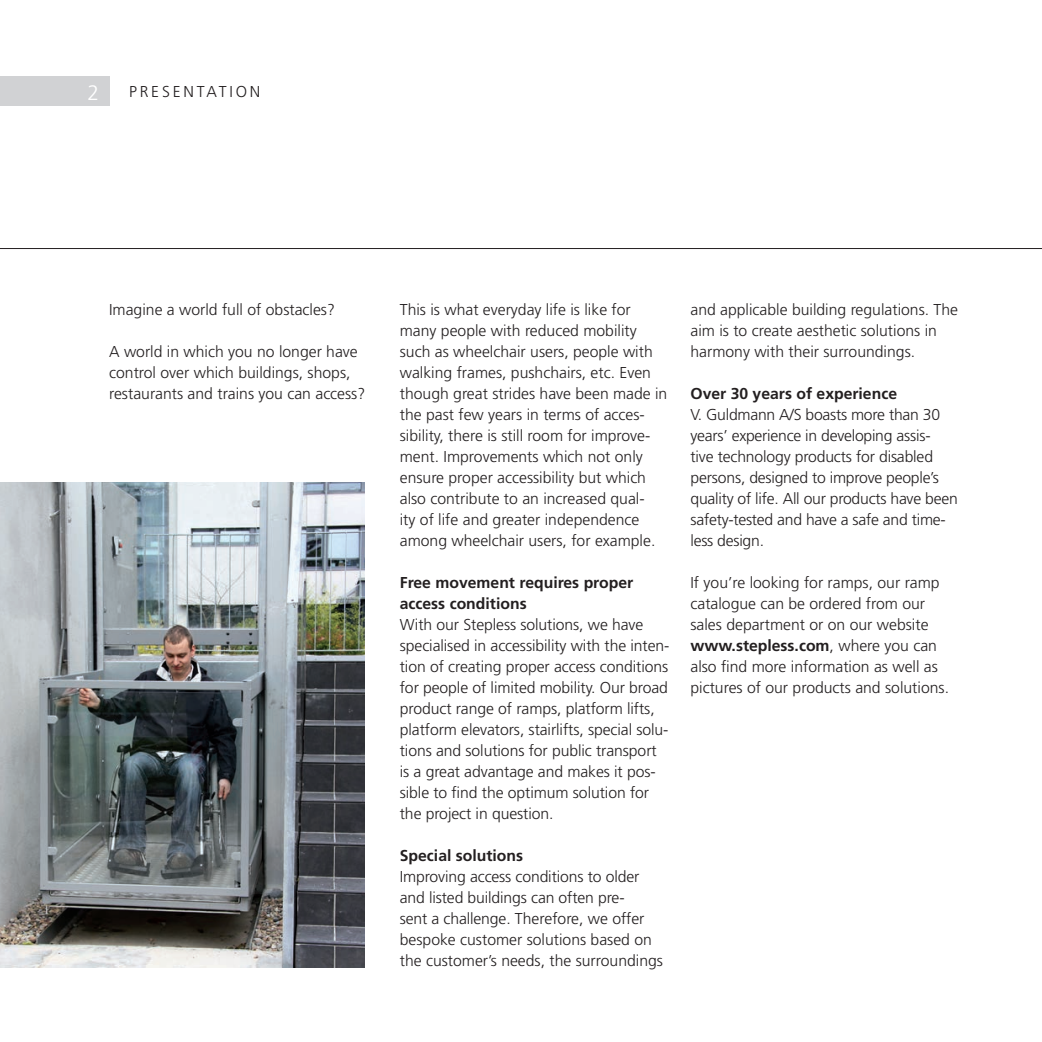
<style>
.page{position:relative;width:1042px;height:1042px;background:#fff}
.page>*{position:absolute;margin:0;border:0;box-sizing:border-box;transform-origin:0 0}
.t1{font:300 21px "Frutiger";color:#fff}
.t2{font:300 15.75px/21px "Frutiger";color:#231f20}
.t3{font:700 15.75px/21px "Frutiger";color:#231f20}
.t4{font:300 15.75px "Frutiger";letter-spacing:.18em;color:#231f20}
.s1{font-weight:700}
</style>
<div class="page">
<img style="left:0;top:482px;width:365px;height:485px">
<div style="left:0;top:76px;width:109px;height:30px;background:#d1d2d4"></div>
<hr style="left:0;top:248px;width:1042px;height:1px;background:#231f20">
<h1 class="t1" style="left:88px;top:80px;width:13px">2</h1>
<p class="t4" style="left:129px;top:83px;width:133px">PRESENTATION</p>
<p class="t2" style="left:109px;top:299px;width:227px">Imagine a world full of obstacles?</p>
<p class="t2" style="left:109px;top:341px;width:258px">A world in which you no longer have control over which buildings, shops, restaurants and trains you can access?</p>
<p class="t2" style="left:400px;top:299px;width:269px">This is what everyday life is like for many people with reduced mobility such as wheelchair users, people with walking frames, pushchairs, etc. Even though great strides have been made in the past few years in terms of acces&shy;sibility, there is still room for improve&shy;ment. Improvements which not only ensure proper accessibility but which also contribute to an increased qual-<br>ity of life and greater independence among wheelchair users, for example.</p>
<p class="t3" style="left:400px;top:572px;width:235px">Free movement requires proper access conditions</p>
<p class="t2" style="left:400px;top:614px;width:271px">With our Stepless solutions, we have specialised in accessibility with the inten&shy;tion of creating proper access conditions for people of limited mobility. Our broad product range of ramps, platform lifts, platform elevators, stairlifts, special solu&shy;tions and solutions for public transport is a great advantage and makes it pos&shy;sible to find the optimum solution for the project in question.</p>
<p class="t3" style="left:400px;top:845px;width:125px">Special solutions</p>
<p class="t2" style="left:400px;top:866px;width:265px">Improving access conditions to older and listed buildings can often pre-<br>sent a challenge. Therefore, we offer bespoke customer solutions based on the customer’s needs, the surroundings</p>
<p class="t2" style="left:690px;top:299px;width:269px">and applicable building regulations. The aim is to create aesthetic solutions in harmony with their surroundings.</p>
<p class="t3" style="left:690px;top:383px;width:208px">Over 30 years of experience</p>
<p class="t2" style="left:690px;top:404px;width:269px">V. Guldmann A/S boasts more than 30 years’ experience in developing assis&shy;tive technology products for disabled persons, designed to improve people’s quality of life. All our products have been safety-tested and have a safe and time&shy;less design.</p>
<p class="t2" style="left:690px;top:572px;width:260px">If you’re looking for ramps, our ramp catalogue can be ordered from our sales department or on our website <span class="s1">www.stepless.com</span>, where you can also find more information as well as pictures of our products and solutions.</p>
</div>
